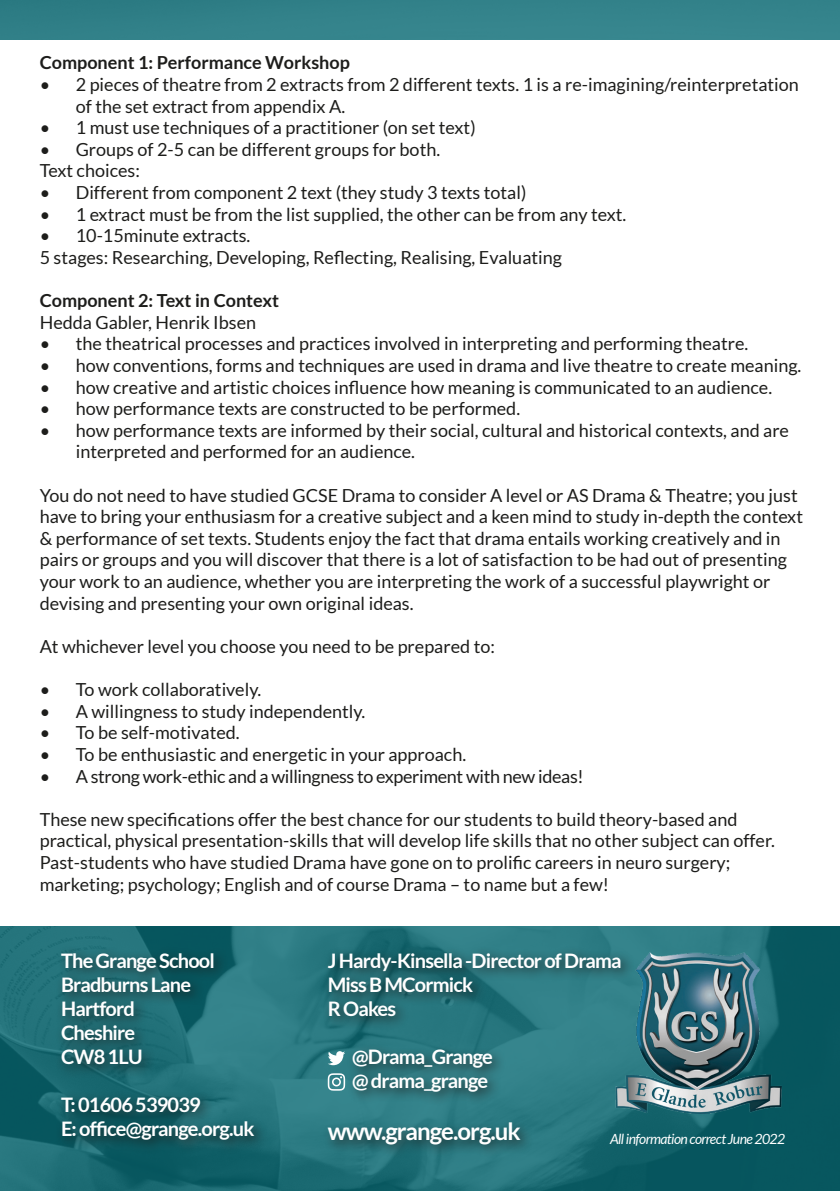
<style>
.page{position:relative;width:840px;height:1191px;background:#fff}
.page>*{position:absolute;margin:0;border:0;box-sizing:border-box;transform-origin:0 0}
.t1{font:700 24px "Lato";letter-spacing:-.04em;color:#fff}
.t2{font:700 20px/24px "Lato";letter-spacing:-.04em;color:#fff}
.t3{font:18px/21.6px "Lato";color:#1d1d1b}
.t4{font:18px "Lato";letter-spacing:-.02em;color:#1d1d1b}
.t5{font:700 18px "Lato";color:#1d1d1b}
.t6{font:italic 14px "Lato";letter-spacing:-.04em;color:#fff}
</style>
<div class="page">
<svg style="left:0;top:926px;width:839px;height:265px;background:#196870"></svg>
<img style="left:634px;top:949px;width:153px;height:164px">
<div style="left:55px;top:946px;width:212px;height:208px;background:#1d1d1b;opacity:.75"></div>
<div style="left:322px;top:946px;width:312px;height:211px;background:#1d1d1b;opacity:.75"></div>
<svg style="left:327px;top:1051px;width:18px;height:14px"></svg>
<div style="left:0;top:0;width:839px;height:40px;background:#34838b"></div>
<svg style="left:327px;top:1073px;width:18px;height:17px"></svg>
<p class="t5" style="left:40px;top:53px;width:311px">Component 1: Performance Workshop</p>
<p class="t3" style="left:76px;top:74px;width:724px;text-indent:-36px">• 2 pieces of theatre from 2 extracts from 2 different texts. 1 is a re-imagining/reinterpretation of the set extract from appendix A.</p>
<p class="t3" style="left:40px;top:117px;width:437px">• 1 must use techniques of a practitioner (on set text)</p>
<p class="t3" style="left:40px;top:138px;width:402px">• Groups of 2-5 can be different groups for both.</p>
<p class="t3" style="left:40px;top:160px;width:102px">Text choices:</p>
<p class="t3" style="left:40px;top:182px;width:488px">• Different from component 2 text (they study 3 texts total)</p>
<p class="t3" style="left:40px;top:203px;width:587px">• 1 extract must be from the list supplied, the other can be from any text.</p>
<p class="t3" style="left:40px;top:225px;width:212px">• 10-15minute extracts.</p>
<p class="t3" style="left:40px;top:246px;width:523px">5 stages: Researching, Developing, Reflecting, Realising, Evaluating</p>
<p class="t5" style="left:40px;top:290px;width:241px">Component 2: Text in Context</p>
<p class="t3" style="left:40px;top:311px;width:218px">Hedda Gabler, Henrik Ibsen</p>
<p class="t3" style="left:40px;top:333px;width:709px">• the theatrical processes and practices involved in interpreting and performing theatre.</p>
<p class="t3" style="left:40px;top:354px;width:762px">• how conventions, forms and techniques are used in drama and live theatre to create meaning.</p>
<p class="t3" style="left:40px;top:376px;width:733px">• how creative and artistic choices influence how meaning is communicated to an audience.</p>
<p class="t3" style="left:40px;top:398px;width:481px">• how performance texts are constructed to be performed.</p>
<p class="t3" style="left:76px;top:419px;width:714px;text-indent:-36px">• how performance texts are informed by their social, cultural and historical contexts, and are interpreted and performed for an audience.</p>
<p class="t3" style="left:40px;top:484px;width:764px">You do not need to have studied GCSE Drama to consider A level or AS Drama &amp; Theatre; you just have to bring your enthusiasm for a creative subject and a keen mind to study in-depth the context &amp; performance of set texts. Students enjoy the fact that drama entails working creatively and in pairs or groups and you will discover that there is a lot of satisfaction to be had out of presenting your work to an audience, whether you are interpreting the work of a successful playwright or devising and presenting your own original ideas.</p>
<p class="t3" style="left:40px;top:635px;width:456px">At whichever level you choose you need to be prepared to:</p>
<p class="t3" style="left:40px;top:678px;width:223px">• To work collaboratively.</p>
<p class="t3" style="left:40px;top:700px;width:327px">• A willingness to study independently.</p>
<p class="t3" style="left:40px;top:722px;width:201px">• To be self-motivated.</p>
<p class="t3" style="left:40px;top:743px;width:427px">• To be enthusiastic and energetic in your approach.</p>
<p class="t4" style="left:40px;top:766px;width:545px">• A strong work-ethic and a willingness to experiment with new ideas!</p>
<p class="t3" style="left:40px;top:808px;width:736px">These new specifications offer the best chance for our students to build theory-based and practical, physical presentation-skills that will develop life skills that no other subject can offer.<br>Past-students who have studied Drama have gone on to prolific careers in neuro surgery; marketing; psychology; English and of course Drama – to name but a few!</p>
<p class="t2" style="left:61px;top:948px;width:155px">The Grange School</p>
<p class="t2" style="left:61px;top:972px;width:132px">Bradburns Lane</p>
<p class="t2" style="left:61px;top:996px;width:75px">Hartford</p>
<p class="t2" style="left:61px;top:1020px;width:76px">Cheshire</p>
<p class="t2" style="left:61px;top:1044px;width:83px">CW8 1LU</p>
<p class="t2" style="left:61px;top:1092px;width:141px">T: 01606 539039</p>
<p class="t2" style="left:61px;top:1116px;width:195px">E: office@grange.org.uk</p>
<p class="t2" style="left:327px;top:948px;width:295px">J Hardy-Kinsella -Director of Drama<br>Miss B MCormick<br>R Oakes</p>
<p class="t2" style="left:352px;top:1044px;width:142px">@Drama_Grange</p>
<p class="t2" style="left:352px;top:1068px;width:137px">@ drama_grange</p>
<p class="t1" style="left:327px;top:1117px;width:194px">www.grange.org.uk</p>
<p class="t6" style="left:609px;top:1131px;width:177px">All information correct June 2022</p>
</div>
